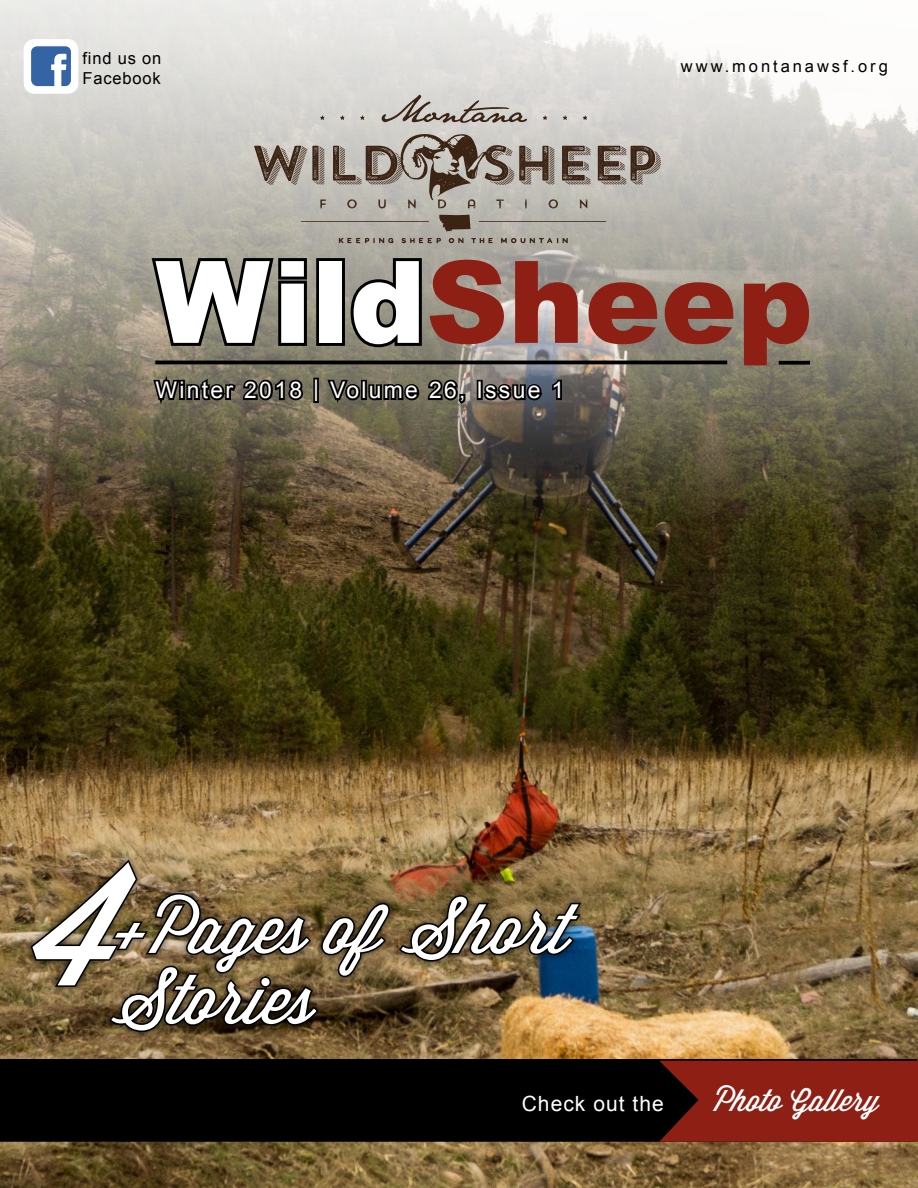
<style>
.page{position:relative;width:918px;height:1188px;background:#fff}
.page>*{position:absolute;margin:0;border:0;box-sizing:border-box;transform-origin:0 0}
.t1{font:187.2px "Wisdom Script";color:#fff}
.t2{font:900 114.3px "Arial";color:#8e1f14}
.t3{font:67.5px/70.5px "Wisdom Script";color:#fff}
.t4{font:30px "Wisdom Script";color:#fff}
.t5{font:22.95px "Arial";letter-spacing:.1em;color:#fff}
.t6{font:21px "Arial";letter-spacing:.05em;color:#fff}
.t7{font:16.5px "Arial";letter-spacing:.18em;color:#000}
.t8{font:16.5px/19.8px "Arial";letter-spacing:.05em;color:#000}
.s1{color:#fff}
</style>
<div class="page">
<img style="left:0;top:0;width:918px;height:1188px">
<div style="left:0;top:1060px;width:917px;height:81px;background:#000"></div>
<div style="left:0;top:1059px;width:917px;height:83px;border:1px solid #000"></div>
<div style="left:316px;top:258px;width:29px;height:88px;border:6px solid #000"></div>
<svg style="left:348px;top:255px;width:77px;height:95px;background:#6b6960"></svg>
<svg style="left:148px;top:255px;width:162px;height:163px;background:#676356"></svg>
<div style="left:313px;top:378px;width:6px;height:25px;border:4px solid #000"></div>
<svg style="left:325px;top:377px;width:144px;height:33px;background:#4e4a3d"></svg>
<div style="left:477px;top:380px;width:6px;height:20px;border:4px solid #000"></div>
<svg style="left:481px;top:381px;width:63px;height:22px"></svg>
<svg style="left:550px;top:376px;width:14px;height:26px"></svg>
<hr style="left:155px;top:361px;width:572px;height:3px;background:#000">
<div style="left:24px;top:39px;width:54px;height:55px;background:#fff;border-radius:11px"></div>
<img style="left:31px;top:46px;width:40px;height:41px">
<svg style="left:659px;top:1061px;width:259px;height:81px;background:#821c12"></svg>
<svg style="left:339px;top:238px;width:54px;height:5px"></svg>
<svg style="left:401px;top:238px;width:40px;height:5px"></svg>
<svg style="left:449px;top:238px;width:15px;height:5px"></svg>
<svg style="left:471px;top:238px;width:22px;height:5px"></svg>
<svg style="left:501px;top:238px;width:67px;height:5px"></svg>
<svg style="left:320px;top:200px;width:6px;height:8px"></svg>
<hr style="left:301px;top:221px;width:128px;height:1px;background:#3c2415">
<hr style="left:479px;top:221px;width:127px;height:1px;background:#3c2415">
<svg style="left:439px;top:215px;width:31px;height:17px"></svg>
<svg style="left:254px;top:145px;width:70px;height:40px;background:#8f847a"></svg>
<svg style="left:598px;top:146px;width:63px;height:38px;background:#85796f"></svg>
<svg style="left:333px;top:133px;width:258px;height:75px;background:#a19a91"></svg>
<svg style="left:382px;top:95px;width:145px;height:28px;background:#b5afa9"></svg>
<svg style="left:340px;top:115px;width:4px;height:5px"></svg>
<svg style="left:320px;top:115px;width:4px;height:5px"></svg>
<svg style="left:360px;top:115px;width:4px;height:5px"></svg>
<svg style="left:563px;top:115px;width:4px;height:5px"></svg>
<svg style="left:543px;top:115px;width:4px;height:5px"></svg>
<svg style="left:583px;top:115px;width:4px;height:5px"></svg>
<svg style="left:779px;top:361px;width:31px;height:4px"></svg>
<div style="left:102px;top:885px;width:486px;height:155px;background:#000;opacity:.75"></div>
<div style="left:24px;top:853px;width:120px;height:141px;background:#000;opacity:.75"></div>
<img style="left:29px;top:862px;width:555px;height:172px">
<p class="t8" style="left:82px;top:48px;width:80px">find us on<br>Facebook</p>
<p class="t7" style="left:681px;top:56px;width:208px">www.montanawsf.org</p>
<h2 class="t2" style="left:155px;top:219px;width:659px"><span class="s1">Wild</span>Sheep</h2>
<p class="t5" style="left:155px;top:375px;width:410px">Winter 2018 | Volume 26, Issue 1</p>
<h1 class="t1" style="left:49px;top:749px;width:88px">4</h1>
<h3 class="t3" style="left:111px;top:891px;width:460px">+Pages of Short<br>Stories</h3>
<p class="t6" style="left:522px;top:1090px;width:144px">Check out the</p>
<h3 class="t4" style="left:713px;top:1077px;width:168px">Photo Gallery</h3>
</div>
